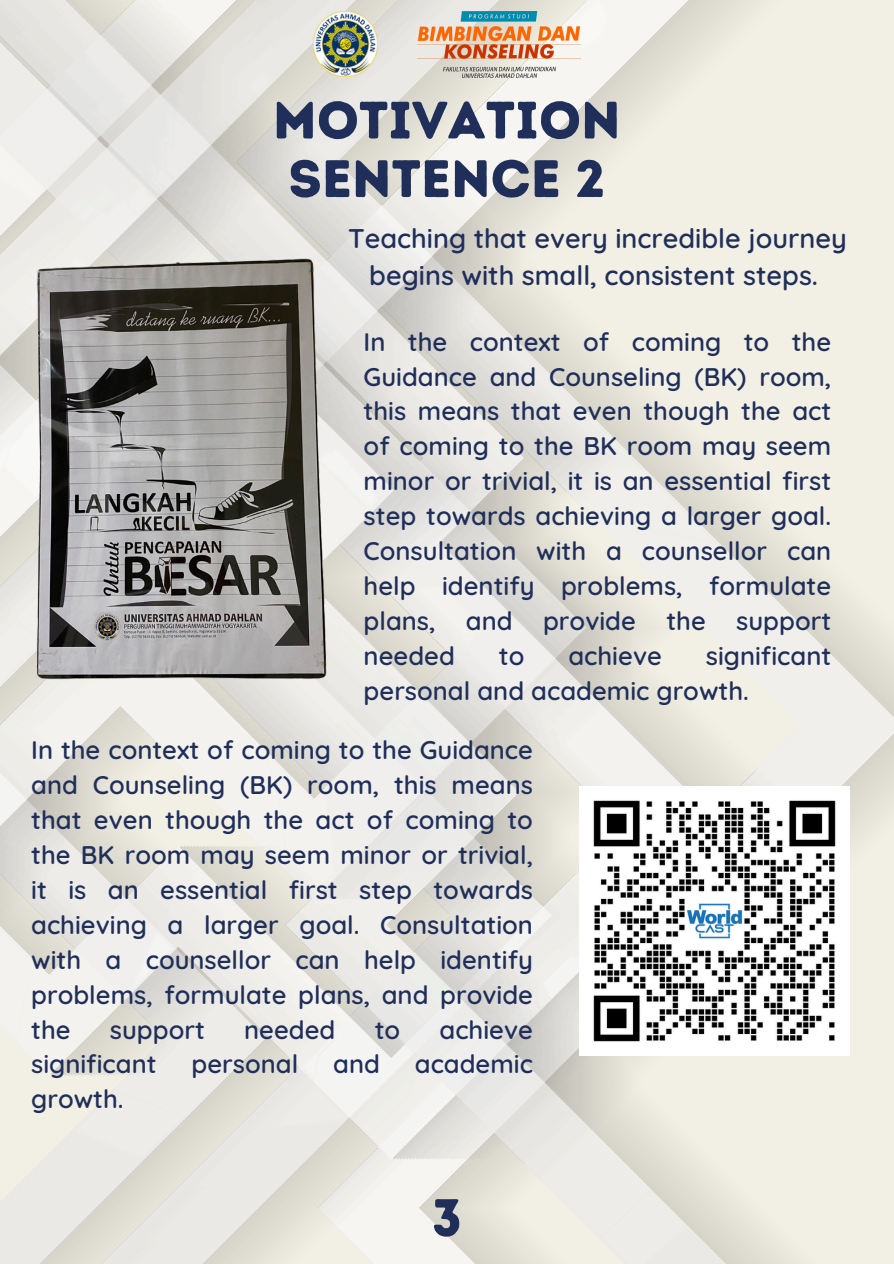
<style>
.page{position:relative;width:894px;height:1264px;background:#fff}
.page>*{position:absolute;margin:0;border:0;box-sizing:border-box;transform-origin:0 0}
.t1{font:52.5px/58.5px "Intro Rust Base";color:#202f5a}
.t2{font:600 27px/37.2px "Quicksand";color:#202f5a;text-align:center}
.t3{font:600 25.5px/34.8px "Quicksand";color:#202f5a;text-align:justify}
</style>
<div class="page">
<img style="left:0;top:0;width:893px;height:1263px">
<img style="left:313px;top:12px;width:65px;height:64px">
<img style="left:418px;top:12px;width:162px;height:65px">
<img style="left:31px;top:253px;width:299px;height:433px">
<img style="left:580px;top:786px;width:268px;height:269px">
<p class="t1" style="left:273px;top:91px;width:349px">MOTIVATION<br>SENTENCE 2</p>
<p class="t2" style="left:348px;top:219px;width:500px">Teaching that every incredible journey begins with small, consistent steps.</p>
<p class="t3" style="left:363px;top:324px;width:469px">In the context of coming to the Guidance and Counseling (BK) room, this means that even though the act of coming to the BK room may seem minor or trivial, it is an essential first step towards achieving a larger goal.<br>Consultation with a counsellor can help identify problems, formulate plans, and provide the support needed</p>
<p class="t3" style="left:498px;top:637px;width:27px">to</p>
<p class="t3" style="left:568px;top:637px;width:95px">achieve</p>
<p class="t3" style="left:363px;top:637px;width:469px;text-indent:342px">significant personal and academic growth.</p>
<p class="t3" style="left:31px;top:732px;width:503px">In the context of coming to the Guidance and Counseling (BK) room, this means that even though the act of coming to the BK room may seem minor or trivial, it is an essential first step towards achieving a larger goal. Consultation with a counsellor can help identify problems, formulate plans, and provide the</p>
<p class="t3" style="left:110px;top:1011px;width:96px">support</p>
<p class="t3" style="left:244px;top:1011px;width:93px">needed</p>
<p class="t3" style="left:374px;top:1011px;width:27px">to</p>
<p class="t3" style="left:439px;top:1011px;width:95px">achieve</p>
<p class="t3" style="left:31px;top:1046px;width:127px">significant</p>
<p class="t3" style="left:191px;top:1046px;width:108px">personal</p>
<p class="t3" style="left:333px;top:1046px;width:48px">and</p>
<p class="t3" style="left:415px;top:1046px;width:120px">academic</p>
<p class="t3" style="left:31px;top:1081px;width:94px">growth.</p>
<p class="t1" style="left:431px;top:1188px;width:32px">3</p>
</div>
